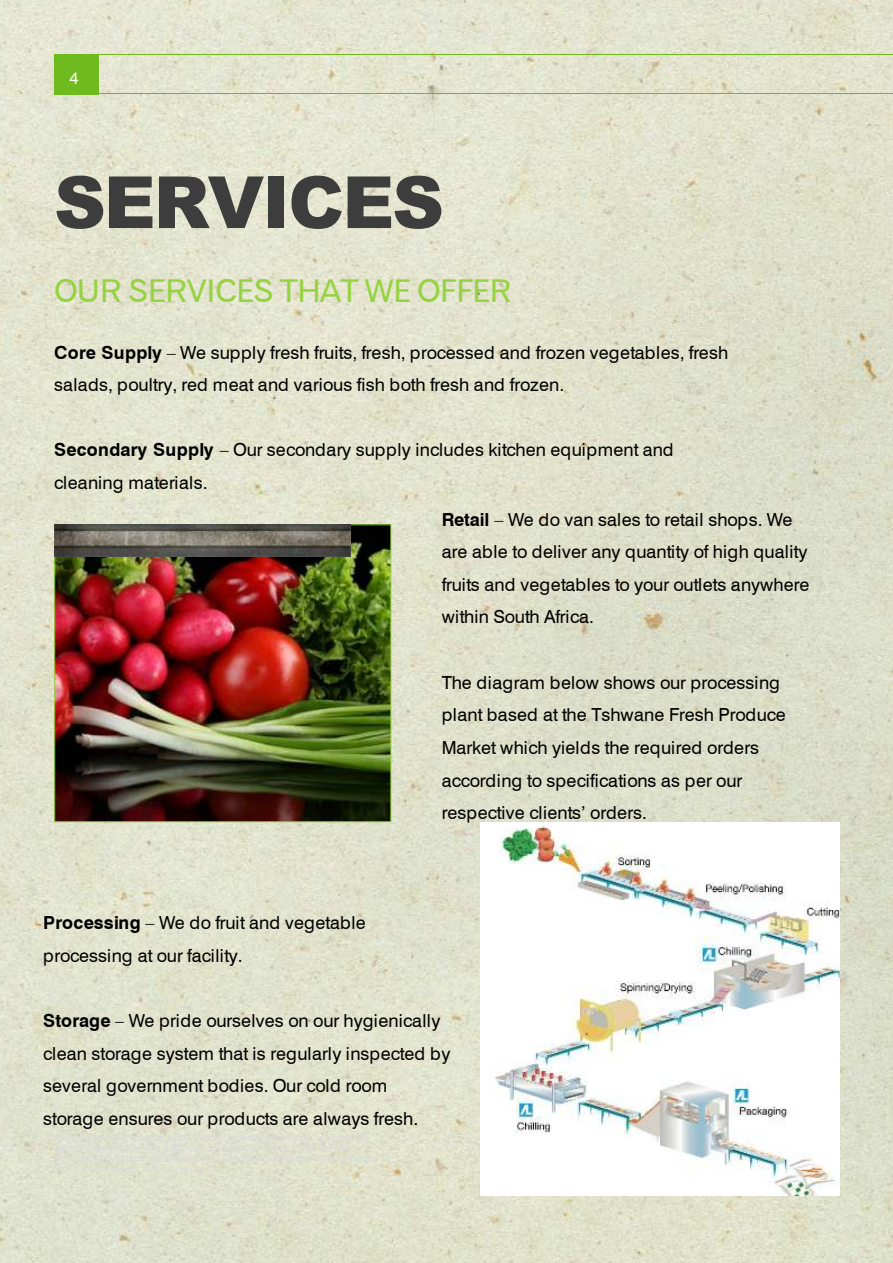
<style>
.page{position:relative;width:893px;height:1263px;background:#fff}
.page>*{position:absolute;margin:0;border:0;box-sizing:border-box;transform-origin:0 0}
.t1{font:900 72px "Arial";letter-spacing:-.025em;color:#3d3d3d}
.t2{font:31.5px "Gothic 720 BT Roman B";letter-spacing:-.035em;color:#95d340}
.t3{font:18px/32.7px "Swiss 721 BT";letter-spacing:.005em;color:#000}
.t4{font:16.8px "Swiss 721 BT";color:#fefef5}
.s1{font-weight:700}
</style>
<div class="page">
<img style="left:0;top:0;width:893px;height:1263px">
<hr style="left:54px;top:54px;width:839px;height:1px;background:#6fba1e">
<hr style="left:55px;top:93px;width:838px;height:1px;background:#6fba1e">
<div style="left:54px;top:54px;width:44px;height:40px;background:#6fba1e"></div>
<img style="left:56px;top:526px;width:333px;height:294px">
<img style="left:54px;top:524px;width:297px;height:33px">
<img style="left:480px;top:822px;width:359px;height:373px">
<p class="t4" style="left:70px;top:71px;width:11px">4</p>
<h1 class="t1" style="left:54px;top:176px;width:392px">SERVICES</h1>
<h2 class="t2" style="left:54px;top:278px;width:459px">OUR SERVICES THAT WE OFFER</h2>
<p class="t3" style="left:54px;top:338px;width:675px"><span class="s1">Core Supply</span> – We supply fresh fruits, fresh, processed and frozen vegetables, fresh salads, poultry, red meat and various fish both fresh and frozen.</p>
<p class="t3" style="left:54px;top:435px;width:621px"><span class="s1">Secondary Supply</span> – Our secondary supply includes kitchen equipment and cleaning materials.</p>
<p class="t3" style="left:442px;top:504px;width:369px"><span class="s1">Retail</span> – We do van sales to retail shops. We are able to deliver any quantity of high quality fruits and vegetables to your outlets anywhere within South Africa.</p>
<p class="t3" style="left:43px;top:908px;width:324px"><span class="s1">Processing</span> – We do fruit and vegetable processing at our facility.</p>
<p class="t3" style="left:442px;top:668px;width:345px">The diagram below shows our processing plant based at the Tshwane Fresh Produce Market which yields the required orders according to specifications as per our respective clients’ orders.</p>
<p class="t3" style="left:43px;top:1006px;width:409px"><span class="s1">Storage</span> – We pride ourselves on our hygienically clean storage system that is regularly inspected by several government bodies. Our cold room storage ensures our products are always fresh.</p>
</div>
